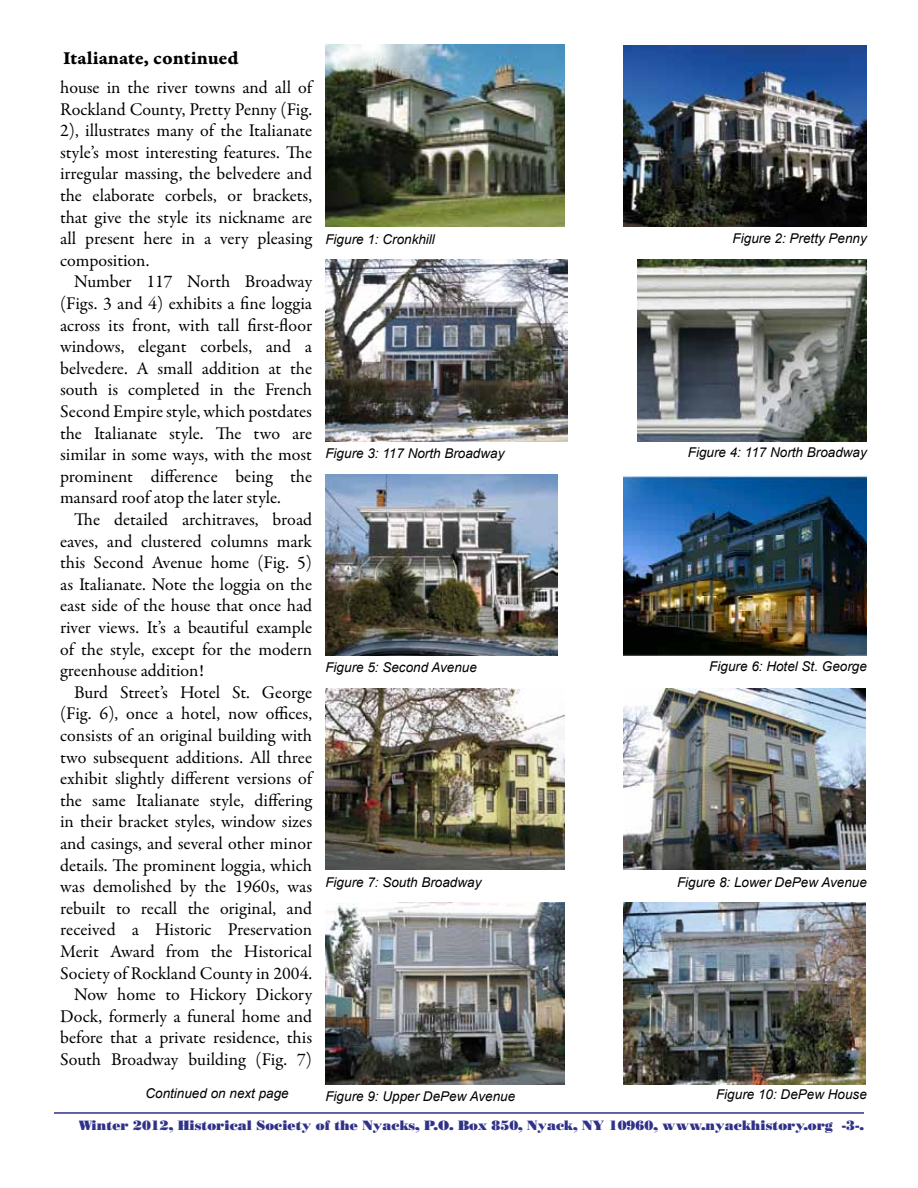
<style>
.page{position:relative;width:918px;height:1188px;background:#fff}
.page>*{position:absolute;margin:0;border:0;box-sizing:border-box;transform-origin:0 0}
.t1{font:19.5px "Garamond Premr Pro Bd Capt";color:#000}
.t2{font:18px/21.6px "Garamond Premr Pro";color:#000;text-align:justify}
.t3{font:italic 13.5px "Arial";color:#000}
.t4{font:13.5px "Bodoni Std Poster";color:#303188}
</style>
<div class="page">
<hr style="left:54px;top:1112px;width:810px;height:2px;background:#303188">
<img style="left:325px;top:474px;width:233px;height:181px">
<img style="left:325px;top:45px;width:240px;height:182px">
<img style="left:325px;top:260px;width:243px;height:181px">
<img style="left:325px;top:688px;width:240px;height:182px">
<img style="left:325px;top:903px;width:240px;height:182px">
<img style="left:623px;top:475px;width:244px;height:180px">
<img style="left:624px;top:45px;width:242px;height:182px">
<img style="left:637px;top:260px;width:230px;height:181px">
<img style="left:623px;top:688px;width:242px;height:182px">
<img style="left:623px;top:903px;width:242px;height:182px">
<p class="t1" style="left:63px;top:46px;width:177px">Italianate, continued</p>
<p class="t2" style="left:60px;top:77px;width:254px">house in the river towns and all of Rockland County, Pretty Penny (Fig.<br>2), illustrates many of the Italianate style’s most interesting features. The irregular massing, the belvedere and the elaborate corbels, or brackets, that give the style its nickname are all present here in a very pleasing composition.</p>
<p class="t2" style="left:60px;top:271px;width:254px;text-indent:14px">Number 117 North Broadway (Figs. 3 and 4) exhibits a fine loggia across its front, with tall first-floor windows, elegant corbels, and a belvedere. A small addition at the south is completed in the French Second Empire style, which postdates the Italianate style. The two are similar in some ways, with the most prominent difference being the mansard roof atop the later style.</p>
<p class="t2" style="left:60px;top:509px;width:254px;text-indent:14px">The detailed architraves, broad eaves, and clustered columns mark this Second Avenue home (Fig. 5) as Italianate. Note the loggia on the east side of the house that once had river views. It’s a beautiful example of the style, except for the modern greenhouse addition!</p>
<p class="t2" style="left:60px;top:682px;width:254px;text-align:right">Burd Street’s Hotel St. George (Fig. 6), once a hotel, now offices, consists of an original building with two subsequent additions. All three exhibit slightly different versions of the same Italianate style, differing in their bracket styles, window sizes and casings, and several other minor details. The prominent loggia, which was demolished by the 1960s, was rebuilt to recall the original, and received a Historic Preservation Merit Award from the Historical Society of Rockland County in 2004.<br>Now home to Hickory Dickory Dock, formerly a funeral home and before that a private residence, this South Broadway building (Fig. 7)</p>
<p class="t3" style="left:145px;top:1085px;width:145px">Continued on next page</p>
<p class="t3" style="left:325px;top:230px;width:111px">Figure 1: Cronkhill</p>
<p class="t3" style="left:325px;top:445px;width:181px">Figure 3: 117 North Broadway</p>
<p class="t3" style="left:325px;top:659px;width:153px">Figure 5: Second Avenue</p>
<p class="t3" style="left:325px;top:873px;width:158px">Figure 7: South Broadway</p>
<p class="t3" style="left:325px;top:1088px;width:191px">Figure 9: Upper DePew Avenue</p>
<p class="t3" style="left:733px;top:230px;width:136px">Figure 2: Pretty Penny</p>
<p class="t3" style="left:688px;top:444px;width:181px">Figure 4: 117 North Broadway</p>
<p class="t3" style="left:709px;top:657px;width:159px">Figure 6: Hotel St. George</p>
<p class="t3" style="left:677px;top:873px;width:191px">Figure 8: Lower DePew Avenue</p>
<p class="t3" style="left:716px;top:1085px;width:152px">Figure 10: DePew House</p>
<p class="t4" style="left:79px;top:1117px;width:787px">Winter 2012, Historical Society of the Nyacks, P.O. Box 850, Nyack, NY 10960, www.nyackhistory.org -3-.</p>
</div>
